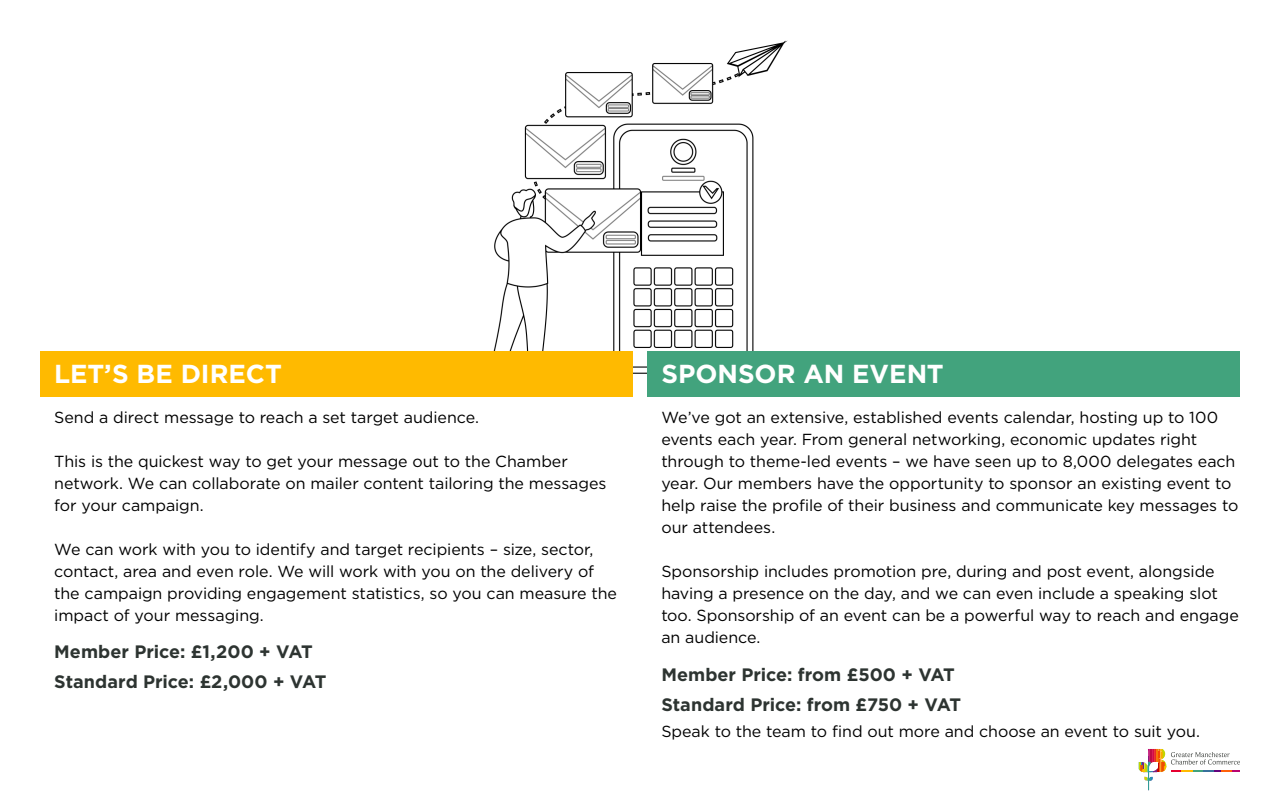
<style>
.page{position:relative;width:1280px;height:800px;background:#fff}
.page>*{position:absolute;margin:0;border:0;box-sizing:border-box;transform-origin:0 0}
.Package_Title{font:700 26px "Gotham";color:#fff}
.Prices{font:700 18px "Gotham";color:#2d3431}
.Body_Text{font:16px/22px "Gotham";letter-spacing:-.005em;color:#000}
</style>
<div class="page">
<svg style="left:1139px;top:749px;width:101px;height:41px"></svg>
<img style="left:493px;top:40px;width:295px;height:343px">
<div style="left:648px;top:351px;width:592px;height:45px;background:#42a37d"></div>
<div style="left:40px;top:351px;width:593px;height:45px;background:#ffba00"></div>
<p class="Package_Title" style="left:54px;top:357px;width:229px">LET’S BE DIRECT</p>
<p class="Package_Title" style="left:661px;top:357px;width:284px">SPONSOR AN EVENT</p>
<p class="Body_Text" style="left:661px;top:406px;width:579px">We’ve got an extensive, established events calendar, hosting up to 100 events each year. From general networking, economic updates right through to theme-led events – we have seen up to 8,000 delegates each year. Our members have the opportunity to sponsor an existing event to help raise the profile of their business and communicate key messages to our attendees.</p>
<p class="Body_Text" style="left:661px;top:560px;width:579px">Sponsorship includes promotion pre, during and post event, alongside having a presence on the day, and we can even include a speaking slot too. Sponsorship of an event can be a powerful way to reach and engage an audience.</p>
<p class="Body_Text" style="left:54px;top:406px;width:426px">Send a direct message to reach a set target audience.</p>
<p class="Body_Text" style="left:54px;top:450px;width:554px">This is the quickest way to get your message out to the Chamber network. We can collaborate on mailer content tailoring the messages for your campaign.</p>
<p class="Body_Text" style="left:54px;top:538px;width:564px">We can work with you to identify and target recipients – size, sector, contact, area and even role. We will work with you on the delivery of the campaign providing engagement statistics, so you can measure the impact of your messaging.</p>
<p class="Prices" style="left:54px;top:640px;width:260px">Member Price: £1,200 + VAT</p>
<p class="Prices" style="left:54px;top:670px;width:274px">Standard Price: £2,000 + VAT</p>
<p class="Prices" style="left:661px;top:663px;width:295px">Member Price: from £500 + VAT</p>
<p class="Prices" style="left:661px;top:693px;width:301px">Standard Price: from £750 + VAT</p>
<p class="Body_Text" style="left:661px;top:720px;width:540px">Speak to the team to find out more and choose an event to suit you.</p>
</div>
